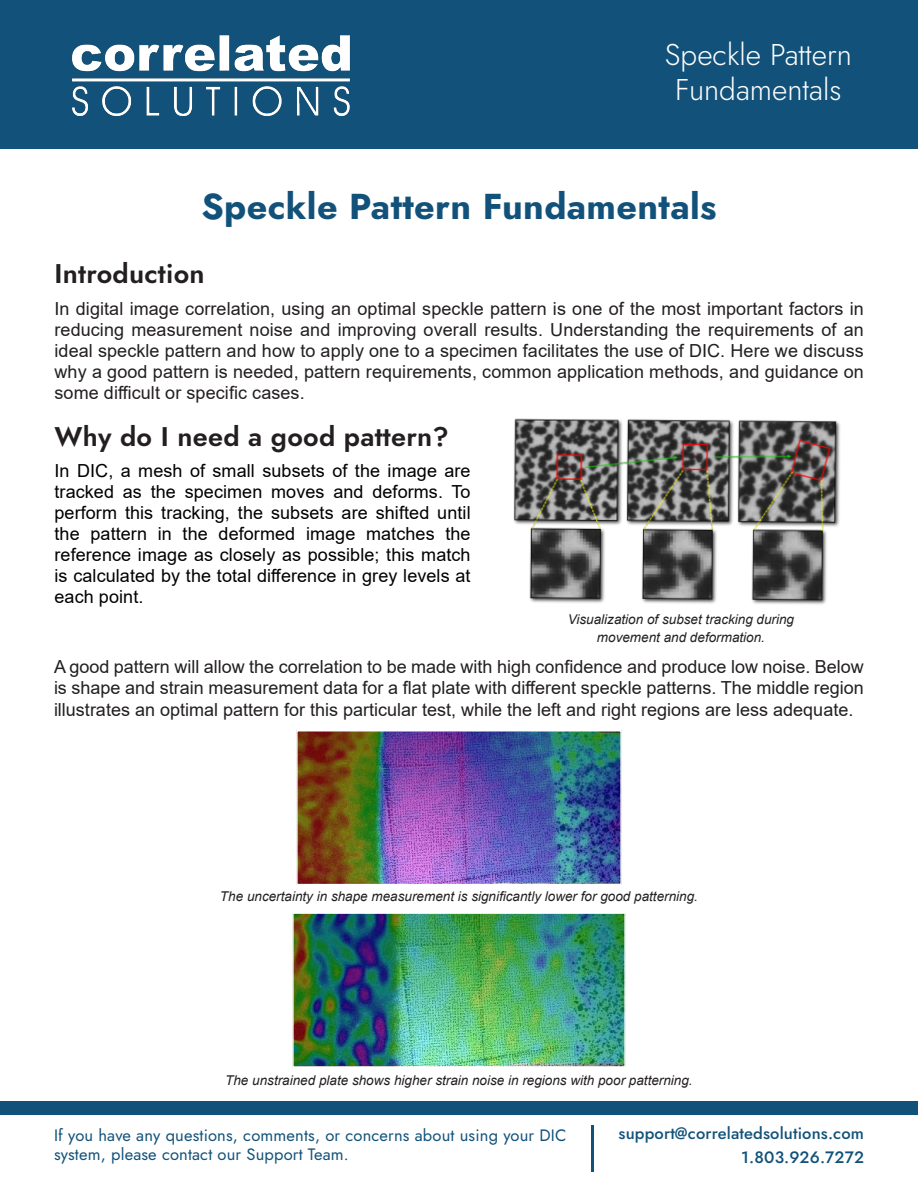
<style>
.page{position:relative;width:918px;height:1188px;background:#fff}
.page>*{position:absolute;margin:0;border:0;box-sizing:border-box;transform-origin:0 0}
.t1{font:700 36px "Jost";letter-spacing:.01em;color:#12527a}
.t2{font:300 30px/34.5px "Jost";color:#fff;text-align:center}
.t3{font:27px "Jost Semi";letter-spacing:.01em;color:#231f20}
.t4{font:18px/21px "Arial";letter-spacing:.005em;color:#231f20;text-align:justify}
.t5{font:18px/21px "Arial";letter-spacing:.005em;color:#000;text-align:justify}
.t6{font:16.5px/19.5px "Jost";letter-spacing:.01em;color:#12527a}
.t7{font:500 16.5px/24px "Jost";letter-spacing:.01em;color:#12527a;text-align:right}
.t8{font:italic 13.5px "Arial";color:#231f20}
</style>
<div class="page">
<div style="left:0;top:0;width:918px;height:148px;background:#12527a"></div>
<img style="left:72px;top:35px;width:278px;height:82px">
<div style="left:0;top:1102px;width:918px;height:13px;background:#12527a"></div>
<hr style="left:591px;top:1125px;width:3px;height:46px;background:#12527a">
<img style="left:513px;top:418px;width:327px;height:187px">
<img style="left:295px;top:915px;width:328px;height:150px">
<div style="left:292px;top:912px;width:334px;height:156px;border:2px solid #fff"></div>
<img style="left:299px;top:733px;width:320px;height:149px">
<div style="left:296px;top:730px;width:326px;height:155px;border:2px solid #fff"></div>
<h2 class="t2" style="left:665px;top:38px;width:188px">Speckle Pattern<br>Fundamentals</h2>
<p class="t1" style="left:201px;top:181px;width:517px">Speckle Pattern Fundamentals</p>
<p class="t3" style="left:55px;top:255px;width:152px">Introduction</p>
<p class="t4" style="left:55px;top:298px;width:811px">In digital image correlation, using an optimal speckle pattern is one of the most important factors in reducing measurement noise and improving overall results. Understanding the requirements of an ideal speckle pattern and how to apply one to a specimen facilitates the use of DIC. Here we discuss why a good pattern is needed, pattern requirements, common application methods, and guidance on some difficult or specific cases.</p>
<p class="t3" style="left:55px;top:418px;width:396px">Why do I need a good pattern?</p>
<p class="t5" style="left:55px;top:461px;width:418px">In DIC, a mesh of small subsets of the image are tracked as the specimen moves and deforms. To perform this tracking, the subsets are shifted until the pattern in the deformed image matches the reference image as closely as possible; this match is calculated by the total difference in grey levels at each point.</p>
<p class="t8" style="left:568px;top:611px;width:228px">Visualization of subset tracking during</p>
<p class="t8" style="left:597px;top:629px;width:170px">movement and deformation.</p>
<p class="t4" style="left:54px;top:656px;width:811px;line-height:21.6px">A good pattern will allow the correlation to be made with high confidence and produce low noise. Below is shape and strain measurement data for a flat plate with different speckle patterns. The middle region illustrates an optimal pattern for this particular test, while the left and right regions are less adequate.</p>
<p class="t8" style="left:220px;top:888px;width:479px">The uncertainty in shape measurement is significantly lower for good patterning.</p>
<p class="t8" style="left:225px;top:1072px;width:469px">The unstrained plate shows higher strain noise in regions with poor patterning.</p>
<p class="t6" style="left:54px;top:1125px;width:514px">If you have any questions, comments, or concerns about using your DIC system, please contact our Support Team.</p>
<p class="t7" style="left:619px;top:1121px;width:247px">support@correlatedsolutions.com<br>1.803.926.7272</p>
</div>
